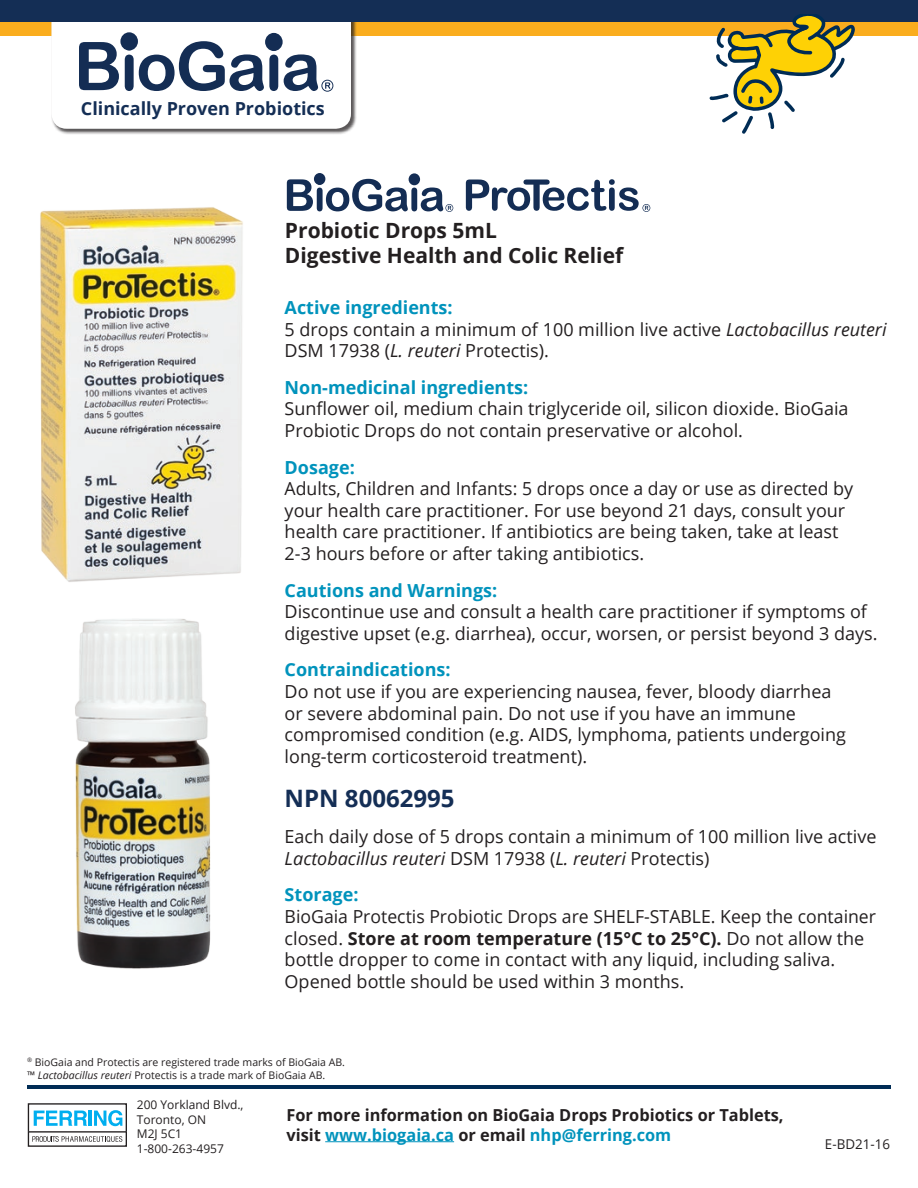
<style>
.page{position:relative;width:918px;height:1188px;background:#fff}
.page>*{position:absolute;margin:0;border:0;box-sizing:border-box;transform-origin:0 0}
.t1{font:700 24px "Open Sans";color:#142e55}
.t2{font:700 21px "Open Sans";color:#231f20}
.t3{font:18px/21.6px "Open Sans";color:#231f20}
.t4{font:700 18px "Open Sans";color:#0093bc}
.t5{font:700 18px "Open Sans";color:#142e55}
.t6{font:700 16.5px "Open Sans";color:#231f20}
.t7{font:700 16.5px "Open Sans";color:#0093bc}
.t8{font:13.5px "Open Sans";color:#231f20}
.t9{font:12px "Open Sans";color:#231f20}
.t10{font:10.5px "Open Sans";color:#231f20}
.s1{font-style:italic}
.s2{font-weight:700}
.s3{color:#231f20}
</style>
<div class="page">
<hr style="left:27px;top:1085px;width:864px;height:4px;background:#002c55">
<img style="left:40px;top:207px;width:203px;height:375px">
<div style="left:28px;top:1103px;width:99px;height:44px;border:1px solid #231f20"></div>
<hr style="left:28px;top:1131px;width:98px;height:2px;background:#231f20">
<svg style="left:34px;top:1111px;width:53px;height:15px"></svg>
<hr style="left:89px;top:1111px;width:3px;height:15px;background:#00aeef">
<svg style="left:94px;top:1110px;width:28px;height:16px"></svg>
<svg style="left:32px;top:1136px;width:90px;height:6px"></svg>
<img style="left:75px;top:619px;width:136px;height:350px">
<div style="left:0;top:15px;width:918px;height:20px;background:#faad1e"></div>
<div style="left:51px;top:0;width:305px;height:134px;background:#231f20;opacity:.75"></div>
<div style="left:0;top:0;width:918px;height:21px;background:#142e55"></div>
<svg style="left:51px;top:21px;width:300px;height:108px"></svg>
<div style="left:265px;top:33px;width:18px;height:18px;background:#142d54;border-radius:50%"></div>
<div style="left:120px;top:32px;width:18px;height:18px;background:#142d54;border-radius:50%"></div>
<hr style="left:325px;top:1141px;width:129px;height:1px;background:#0093bc">
<div style="left:409px;top:173px;width:11px;height:12px;background:#142d54;border-radius:50%"></div>
<div style="left:314px;top:173px;width:11px;height:12px;background:#142d54;border-radius:50%"></div>
<svg style="left:287px;top:179px;width:166px;height:33px"></svg>
<svg style="left:466px;top:179px;width:184px;height:33px"></svg>
<svg style="left:710px;top:14px;width:145px;height:120px"></svg>
<p class="t5" style="left:81px;top:96px;width:245px">Clinically Proven Probiotics</p>
<p class="t2" style="left:285px;top:216px;width:213px">Probiotic Drops 5mL</p>
<p class="t2" style="left:285px;top:241px;width:340px">Digestive Health and Colic Relief</p>
<p class="t4" style="left:285px;top:295px;width:170px">Active ingredients:</p>
<p class="t3" style="left:285px;top:318px;width:604px">5 drops contain a minimum of 100 million live active <span class="s1">Lactobacillus reuteri<br></span>DSM 17938 (<span class="s1">L. reuteri</span> Protectis).</p>
<p class="t4" style="left:285px;top:375px;width:245px">Non-medicinal ingredients:</p>
<p class="t3" style="left:285px;top:398px;width:565px">Sunflower oil, medium chain triglyceride oil, silicon dioxide. BioGaia</p>
<p class="t3" style="left:285px;top:419px;width:460px">Probiotic Drops do not contain preservative or alcohol.</p>
<p class="t4" style="left:285px;top:454px;width:72px">Dosage:</p>
<p class="t3" style="left:285px;top:477px;width:570px">Adults, Children and Infants: 5 drops once a day or use as directed by your health care practitioner. For use beyond 21 days, consult your health care practitioner. If antibiotics are being taken, take at least</p>
<p class="t3" style="left:285px;top:542px;width:361px">2-3 hours before or after taking antibiotics.</p>
<p class="t4" style="left:285px;top:577px;width:214px">Cautions and Warnings:</p>
<p class="t3" style="left:285px;top:600px;width:595px">Discontinue use and consult a health care practitioner if symptoms of digestive upset (e.g. diarrhea), occur, worsen, or persist beyond 3 days.</p>
<p class="t4" style="left:285px;top:657px;width:167px">Contraindications:</p>
<p class="t3" style="left:285px;top:680px;width:548px">Do not use if you are experiencing nausea, fever, bloody diarrhea</p>
<p class="t3" style="left:285px;top:702px;width:513px">or severe abdominal pain. Do not use if you have an immune</p>
<p class="t3" style="left:285px;top:723px;width:563px">compromised condition (e.g. AIDS, lymphoma, patients undergoing</p>
<p class="t3" style="left:285px;top:745px;width:304px">long-term corticosteroid treatment).</p>
<p class="t1" style="left:285px;top:781px;width:171px">NPN 80062995</p>
<p class="t3" style="left:285px;top:825px;width:593px">Each daily dose of 5 drops contain a minimum of 100 million live active<br><span class="s1">Lactobacillus reuteri</span> DSM 17938 (<span class="s1">L. reuteri</span> Protectis)</p>
<p class="t4" style="left:285px;top:882px;width:75px">Storage:</p>
<p class="t3" style="left:285px;top:905px;width:593px">BioGaia Protectis Probiotic Drops are SHELF-STABLE. Keep the container</p>
<p class="t3" style="left:285px;top:927px;width:581px">closed. <span class="s2">Store at room temperature (15°C to 25°C).</span> Do not allow the bottle dropper to come in contact with any liquid, including saliva.<br>Opened bottle should be used within 3 months.</p>
<p class="t10" style="left:27px;top:1055px;width:320px"><sup>®</sup> BioGaia and Protectis are registered trade marks of BioGaia AB.</p>
<p class="t10" style="left:27px;top:1068px;width:300px">™ <span class="s1">Lactobacillus reuteri</span> Protectis is a trade mark of BioGaia AB.</p>
<p class="t6" style="left:286px;top:1103px;width:499px">For more information on BioGaia Drops Probiotics or Tablets,</p>
<p class="t7" style="left:286px;top:1123px;width:386px"><span class="s3">visit</span> www.biogaia.ca <span class="s3">or email</span> nhp@ferring.com</p>
<p class="t8" style="left:825px;top:1135px;width:67px">E-BD21-16</p>
<p class="t9" style="left:137px;top:1097px;width:108px">200 Yorkland Blvd.,</p>
<p class="t9" style="left:137px;top:1111px;width:71px">Toronto, ON</p>
<p class="t9" style="left:137px;top:1126px;width:47px">M2J 5C1</p>
<p class="t9" style="left:137px;top:1140px;width:89px">1-800-263-4957</p>
</div>
